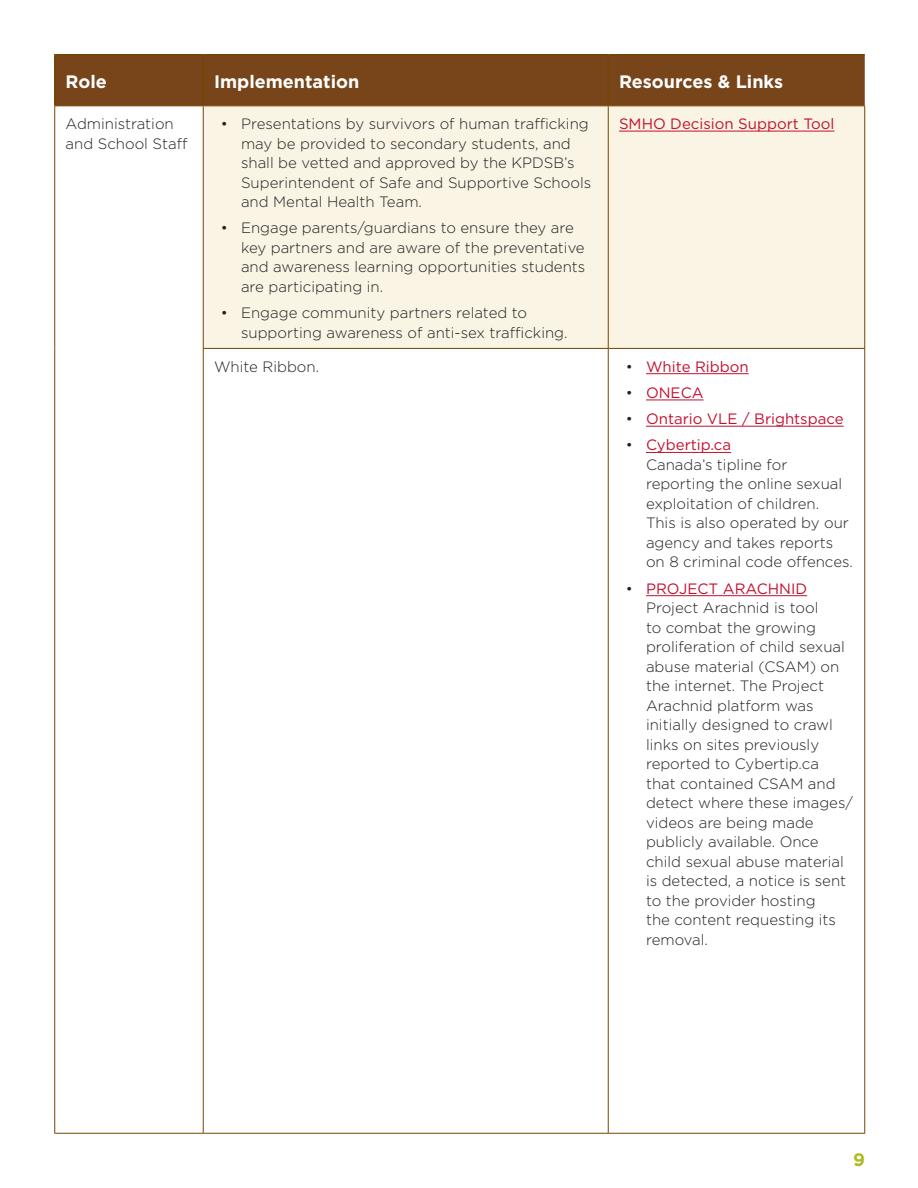
<style>
.page{position:relative;width:918px;height:1188px;background:#fff}
.page>*{position:absolute;margin:0;border:0;box-sizing:border-box;transform-origin:0 0}
.Paragraph_Style_2{font:700 18px "Gotham HTF";color:#fff}
.t1{font:700 18px "Gotham HTF";color:#aebc21}
.Body_Copy{font:300 15px/19.5px "Gotham HTF";color:#231f20}
.Body_Copy-2{font:15px "Gotham HTF";color:#c3102f}
.s1{font-weight:300;color:#231f20}
.s2{font-weight:400;color:#c3102f}
</style>
<div class="page">
<div style="left:56px;top:56px;width:809px;height:49px;background:#78451b"></div>
<div style="left:204px;top:106px;width:660px;height:242px;background:#f9f4e4"></div>
<hr style="left:54px;top:54px;width:149px;height:2px;background:#794400">
<hr style="left:54px;top:55px;width:2px;height:50px;background:#794400">
<hr style="left:203px;top:54px;width:405px;height:2px;background:#794400">
<hr style="left:202px;top:55px;width:2px;height:50px;background:#794400">
<hr style="left:54px;top:1133px;width:149px;height:1px;background:#794400">
<hr style="left:608px;top:54px;width:257px;height:2px;background:#794400">
<hr style="left:608px;top:55px;width:1px;height:50px;background:#794400">
<hr style="left:54px;top:105px;width:149px;height:1px;background:#794400">
<hr style="left:54px;top:106px;width:1px;height:242px;background:#794400">
<hr style="left:54px;top:348px;width:1px;height:785px;background:#794400">
<hr style="left:203px;top:105px;width:405px;height:1px;background:#794400">
<hr style="left:203px;top:106px;width:1px;height:242px;background:#794400">
<hr style="left:608px;top:105px;width:257px;height:1px;background:#794400">
<hr style="left:608px;top:106px;width:1px;height:242px;background:#794400">
<hr style="left:864px;top:106px;width:1px;height:242px;background:#794400">
<hr style="left:203px;top:348px;width:405px;height:1px;background:#794400">
<hr style="left:203px;top:349px;width:1px;height:784px;background:#794400">
<hr style="left:608px;top:348px;width:257px;height:1px;background:#794400">
<hr style="left:608px;top:349px;width:1px;height:784px;background:#794400">
<hr style="left:864px;top:349px;width:1px;height:784px;background:#794400">
<hr style="left:203px;top:1133px;width:405px;height:1px;background:#794400">
<hr style="left:608px;top:1133px;width:257px;height:1px;background:#794400">
<hr style="left:619px;top:131px;width:216px;height:1px;background:#c3102f">
<hr style="left:646px;top:373px;width:103px;height:1px;background:#c3102f">
<hr style="left:646px;top:400px;width:58px;height:1px;background:#c3102f">
<hr style="left:646px;top:426px;width:198px;height:1px;background:#c3102f">
<hr style="left:646px;top:452px;width:85px;height:1px;background:#c3102f">
<hr style="left:646px;top:595px;width:161px;height:1px;background:#c3102f">
<p class="Paragraph_Style_2" style="left:66px;top:71px;width:43px">Role</p>
<p class="Paragraph_Style_2" style="left:214px;top:71px;width:147px">Implementation</p>
<p class="Paragraph_Style_2" style="left:619px;top:71px;width:166px">Resources &amp; Links</p>
<p class="Body_Copy" style="left:66px;top:114px;width:123px">Administration and School Staff</p>
<p class="Body_Copy" style="left:241px;top:114px;width:352px;text-indent:-20px">• Presentations by survivors of human trafficking may be provided to secondary students, and shall be vetted and approved by the KPDSB’s Superintendent of Safe and Supportive Schools and Mental Health Team.</p>
<p class="Body_Copy" style="left:241px;top:218px;width:346px;text-indent:-20px">• Engage parents/guardians to ensure they are key partners and are aware of the preventative and awareness learning opportunities students are participating in.</p>
<p class="Body_Copy" style="left:241px;top:303px;width:328px;text-indent:-20px">• Engage community partners related to supporting awareness of anti-sex trafficking.</p>
<p class="Body_Copy-2" style="left:619px;top:115px;width:217px">SMHO Decision Support Tool</p>
<p class="Body_Copy" style="left:214px;top:356px;width:107px">White Ribbon.</p>
<p class="Body_Copy-2" style="left:626px;top:358px;width:124px"><span class="s1">•</span> White Ribbon</p>
<p class="Body_Copy-2" style="left:626px;top:384px;width:79px"><span class="s1">•</span> ONECA</p>
<p class="Body_Copy-2" style="left:626px;top:411px;width:219px"><span class="s1">•</span> Ontario VLE / Brightspace</p>
<p class="Body_Copy" style="left:646px;top:435px;width:208px;text-indent:-20px">• <span class="s2">Cybertip.ca<br></span>Canada’s tipline for reporting the online sexual exploitation of children.<br>This is also operated by our agency and takes reports on 8 criminal code offences.</p>
<p class="Body_Copy" style="left:646px;top:578px;width:208px;text-indent:-20px">• <span class="s2">PROJECT ARACHNID<br></span>Project Arachnid is tool<br>to combat the growing proliferation of child sexual abuse material (CSAM) on the internet. The Project<br>Arachnid platform was initially designed to crawl links on sites previously reported to Cybertip.ca<br>that contained CSAM and detect where these images/ videos are being made publicly available. Once child sexual abuse material is detected, a notice is sent to the provider hosting<br>the content requesting its removal.</p>
<p class="t1" style="left:853px;top:1149px;width:13px">9</p>
</div>
